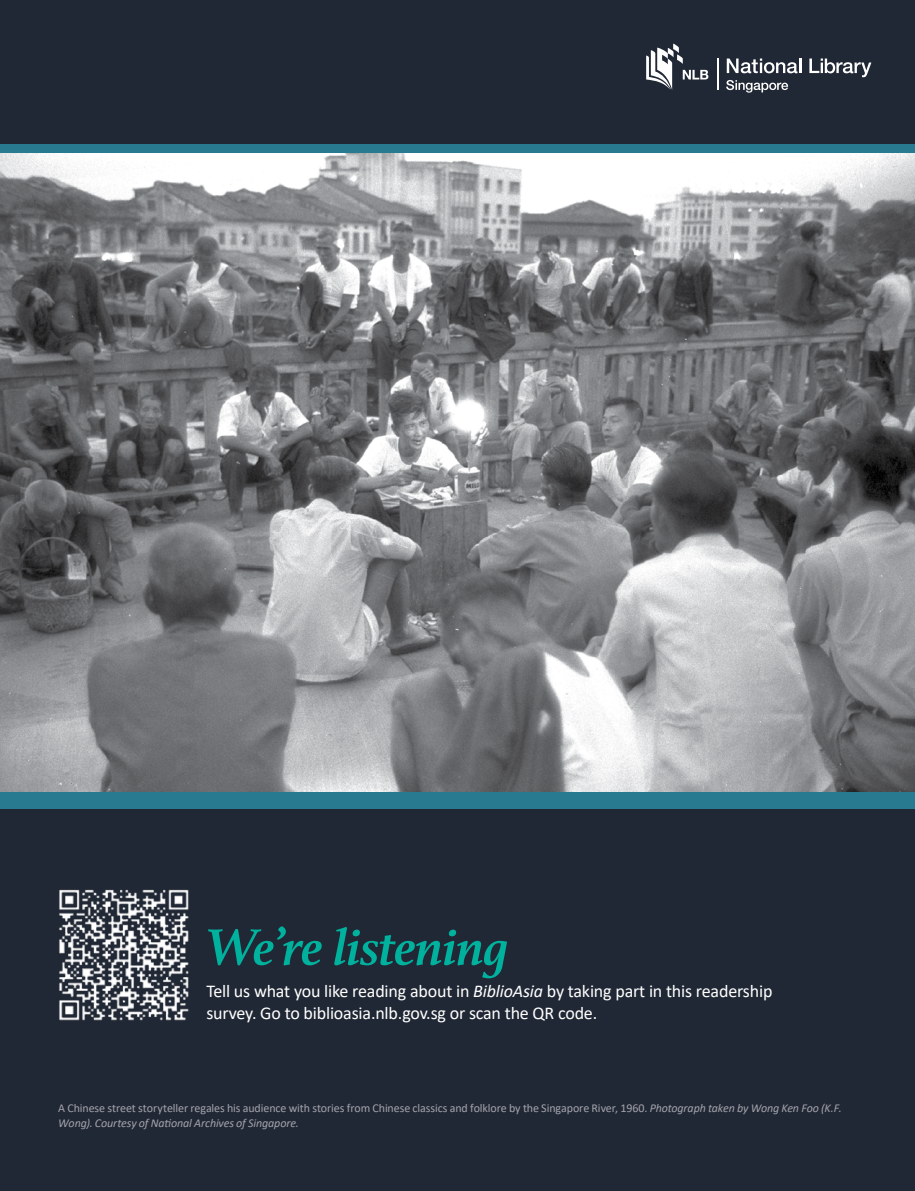
<style>
.page{position:relative;width:915px;height:1191px;background:#fff}
.page>*{position:absolute;margin:0;border:0;box-sizing:border-box;transform-origin:0 0}
.t1{font:italic 700 54px "Athelas";letter-spacing:-.01em;color:#00b19e}
.t2{font:18px/21.6px "Calibri";letter-spacing:-.01em;color:#fff}
.t3{font:12px/14.4px "Calibri";letter-spacing:-.01em;color:#a3a3ab}
.s1{font-style:italic}
</style>
<div class="page">
<div style="left:0;top:0;width:914px;height:1191px;background:#212835"></div>
<div style="left:0;top:145px;width:914px;height:664px;background:#287a91"></div>
<img style="left:0;top:153px;width:914px;height:638px">
<img style="left:59px;top:889px;width:130px;height:132px">
<svg style="left:726px;top:59px;width:71px;height:14px"></svg>
<hr style="left:798px;top:59px;width:3px;height:14px;background:#fff">
<svg style="left:809px;top:59px;width:62px;height:18px"></svg>
<svg style="left:726px;top:80px;width:62px;height:13px"></svg>
<svg style="left:646px;top:44px;width:62px;height:46px"></svg>
<hr style="left:716px;top:58px;width:2px;height:32px;background:#fff">
<h1 class="t1" style="left:206px;top:904px;width:304px">We’re listening</h1>
<h2 class="t2" style="left:206px;top:979px;width:567px">Tell us what you like reading about in <span class="s1">BiblioAsia</span> by taking part in this readership survey. Go to biblioasia.nlb.gov.sg or scan the QR code.</h2>
<p class="t3" style="left:58px;top:1100px;width:784px">A Chinese street storyteller regales his audience with stories from Chinese classics and folklore by the Singapore River, 1960. <span class="s1">Photograph taken by Wong Ken Foo (K.F.<br>Wong). Courtesy of National Archives of Singapore.</span></p>
</div>
